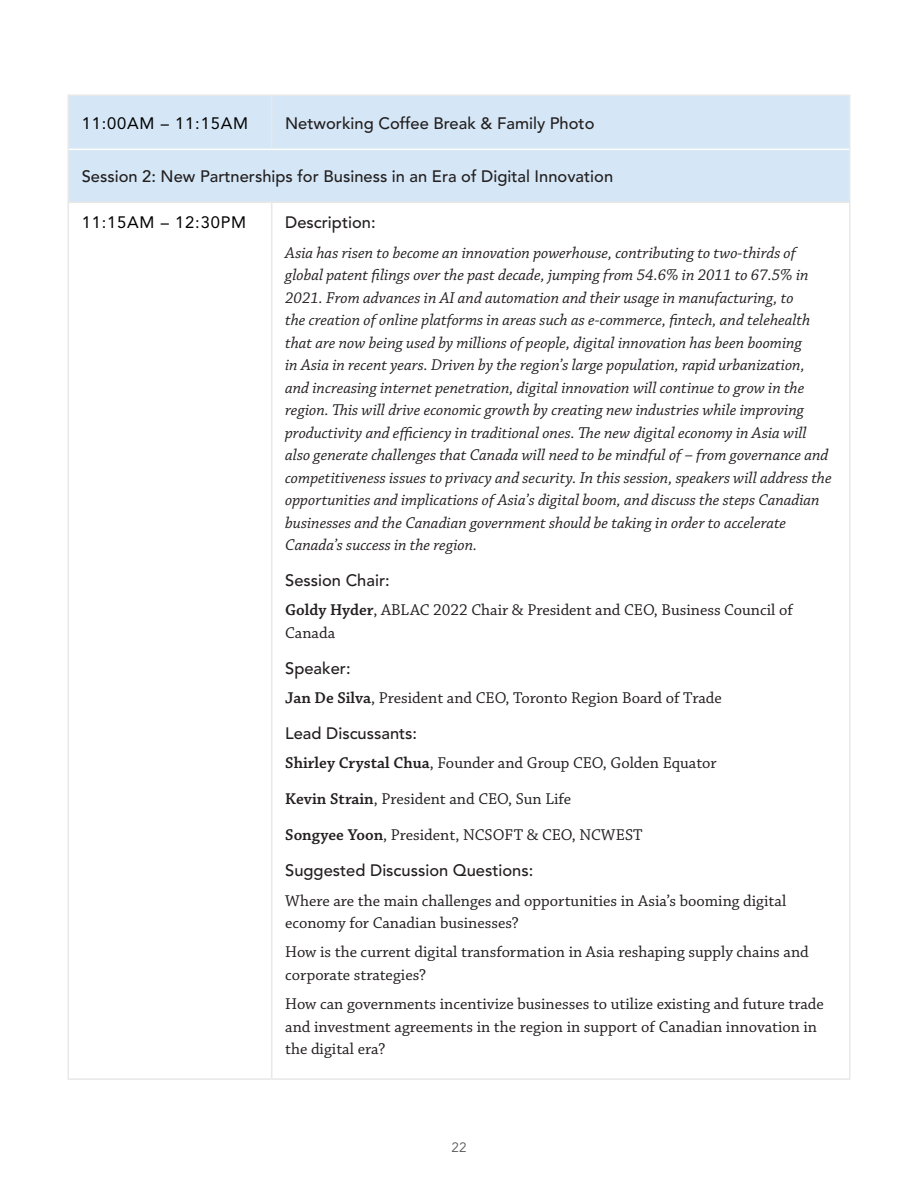
<style>
.page{position:relative;width:918px;height:1188px;background:#fff}
.page>*{position:absolute;margin:0;border:0;box-sizing:border-box;transform-origin:0 0}
.Body{font:italic 16.5px/22.5px "Chaparral Pro";color:#231f20}
.Body-2{font:16.5px/22.5px "Chaparral Pro";color:#231f20}
.H2_Black{font:500 16.5px "Avenir LT Std";color:#231f20}
.Agenda_time{font:16.5px "Avenir LT Std";letter-spacing:.05em;color:#000}
.t1{font:13.5px "Avenir LT Std";color:#57585a}
.s1{font-weight:600}
</style>
<div class="page">
<div style="left:69px;top:96px;width:780px;height:106px;background:#d5e7f6"></div>
<hr style="left:271px;top:96px;width:1px;height:53px;background:#e8e8e8">
<hr style="left:272px;top:94px;width:578px;height:2px;background:#e8e8e8">
<hr style="left:68px;top:94px;width:204px;height:2px;background:#e8e8e8">
<hr style="left:272px;top:202px;width:578px;height:1px;background:#e8e8e8">
<hr style="left:849px;top:203px;width:1px;height:875px;background:#e8e8e8">
<hr style="left:272px;top:1078px;width:578px;height:2px;background:#e8e8e8">
<hr style="left:68px;top:202px;width:204px;height:1px;background:#e8e8e8">
<hr style="left:68px;top:203px;width:1px;height:875px;background:#e8e8e8">
<hr style="left:271px;top:203px;width:1px;height:875px;background:#e8e8e8">
<hr style="left:68px;top:1078px;width:204px;height:2px;background:#e8e8e8">
<hr style="left:69px;top:149px;width:203px;height:1px;background:#fff">
<hr style="left:272px;top:149px;width:577px;height:1px;background:#fff">
<hr style="left:68px;top:96px;width:1px;height:53px;background:#e8e8e8">
<hr style="left:849px;top:96px;width:1px;height:53px;background:#e8e8e8">
<hr style="left:68px;top:149px;width:1px;height:53px;background:#e8e8e8">
<hr style="left:849px;top:149px;width:1px;height:53px;background:#e8e8e8">
<p class="Agenda_time" style="left:82px;top:113px;width:168px">11:00AM – 11:15AM</p>
<p class="H2_Black" style="left:285px;top:113px;width:311px">Networking Coffee Break &amp; Family Photo</p>
<p class="H2_Black" style="left:82px;top:167px;width:533px">Session 2: New Partnerships for Business in an Era of Digital Innovation</p>
<p class="Agenda_time" style="left:82px;top:213px;width:166px">11:15AM – 12:30PM</p>
<p class="H2_Black" style="left:285px;top:213px;width:92px">Description:</p>
<p class="Body" style="left:285px;top:242px;width:548px">Asia has risen to become an innovation powerhouse, contributing to two-thirds of global patent filings over the past decade, jumping from 54.6% in 2011 to 67.5% in 2021. From advances in AI and automation and their usage in manufacturing, to<br>the creation of online platforms in areas such as e-commerce, fintech, and telehealth that are now being used by millions of people, digital innovation has been booming<br>in Asia in recent years. Driven by the region’s large population, rapid urbanization, and increasing internet penetration, digital innovation will continue to grow in the region. This will drive economic growth by creating new industries while improving productivity and efficiency in traditional ones. The new digital economy in Asia will also generate challenges that Canada will need to be mindful of – from governance and competitiveness issues to privacy and security. In this session, speakers will address the opportunities and implications of Asia’s digital boom, and discuss the steps Canadian businesses and the Canadian government should be taking in order to accelerate Canada’s success in the region.</p>
<p class="H2_Black" style="left:285px;top:571px;width:106px">Session Chair:</p>
<p class="Body-2" style="left:285px;top:599px;width:509px"><span class="s1">Goldy Hyder</span>, ABLAC 2022 Chair &amp; President and CEO, Business Council of<br>Canada</p>
<p class="H2_Black" style="left:285px;top:659px;width:67px">Speaker:</p>
<p class="Body-2" style="left:285px;top:687px;width:438px"><span class="s1">Jan De Silva</span>, President and CEO, Toronto Region Board of Trade</p>
<p class="H2_Black" style="left:285px;top:724px;width:134px">Lead Discussants:</p>
<p class="Body-2" style="left:285px;top:752px;width:433px"><span class="s1">Shirley Crystal Chua</span>, Founder and Group CEO, Golden Equator</p>
<p class="Body-2" style="left:285px;top:788px;width:287px"><span class="s1">Kevin Strain</span>, President and CEO, Sun Life</p>
<p class="Body-2" style="left:285px;top:824px;width:359px"><span class="s1">Songyee Yoon</span>, President, NCSOFT &amp; CEO, NCWEST</p>
<p class="H2_Black" style="left:285px;top:861px;width:250px">Suggested Discussion Questions:</p>
<p class="Body-2" style="left:285px;top:890px;width:503px">Where are the main challenges and opportunities in Asia’s booming digital economy for Canadian businesses?</p>
<p class="Body-2" style="left:285px;top:941px;width:525px">How is the current digital transformation in Asia reshaping supply chains and corporate strategies?</p>
<p class="Body-2" style="left:285px;top:993px;width:540px">How can governments incentivize businesses to utilize existing and future trade and investment agreements in the region in support of Canadian innovation in the digital era?</p>
<p class="t1" style="left:451px;top:1140px;width:17px">22</p>
</div>
